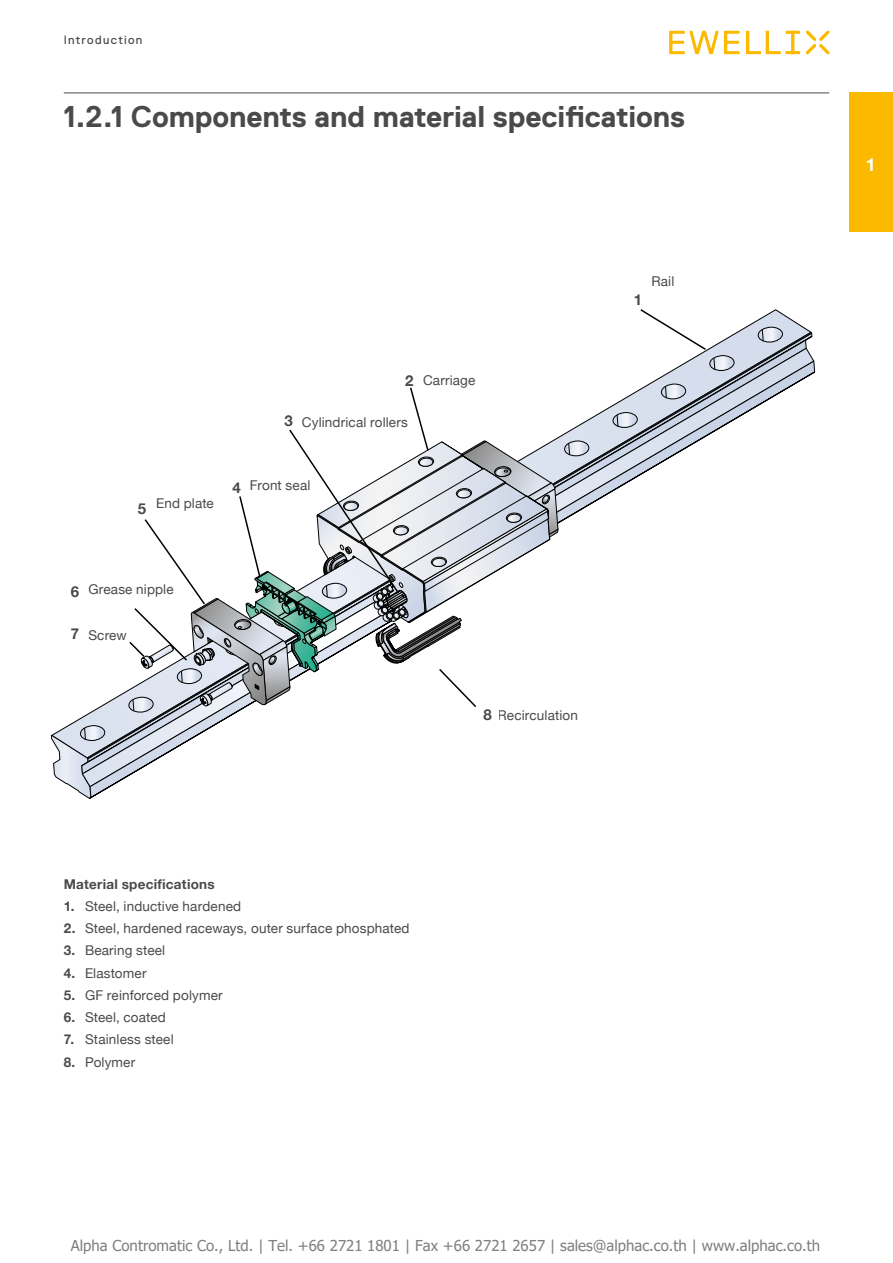
<style>
.page{position:relative;width:893px;height:1263px;background:#fff}
.page>*{position:absolute;margin:0;border:0;box-sizing:border-box;transform-origin:0 0}
.t1{font:700 30px "Replica Std";letter-spacing:-.005em;color:#4a4a49}
.t2{font:700 18px "Helvetica Neue";color:#fff}
.t3{font:15px "Tahoma";color:#808080}
.t4{font:700 15px "Helvetica Neue";color:#4a4a49}
.t5{font:13.5px "Helvetica Neue";letter-spacing:.01em;color:#4a4a49}
.t6{font:700 13.5px "Helvetica Neue";letter-spacing:.02em;color:#4a4a49}
.t7{font:12px "Replica Std";letter-spacing:.11em;color:#4a4a49}
.s1{font-weight:700}
</style>
<div class="page">
<div style="left:849px;top:93px;width:44px;height:139px;background:#fbba00"></div>
<hr style="left:64px;top:93px;width:765px;height:1px;background:#4a4a49">
<svg style="left:669px;top:31px;width:131px;height:23px"></svg>
<svg style="left:806px;top:31px;width:23px;height:23px"></svg>
<svg style="left:89px;top:371px;width:726px;height:419px"></svg>
<svg style="left:51px;top:725px;width:54px;height:74px"></svg>
<svg style="left:613px;top:412px;width:25px;height:16px"></svg>
<svg style="left:661px;top:384px;width:25px;height:15px"></svg>
<svg style="left:758px;top:327px;width:25px;height:15px"></svg>
<div style="left:398px;top:368px;width:22px;height:23px;background:#fff"></div>
<div style="left:476px;top:703px;width:23px;height:22px;background:#fff"></div>
<svg style="left:640px;top:309px;width:94px;height:62px"></svg>
<svg style="left:128px;top:386px;width:461px;height:326px"></svg>
<p class="t7" style="left:64px;top:34px;width:80px">Introduction</p>
<h1 class="t1" style="left:64px;top:100px;width:623px">1.2.1 Components and material specifications</h1>
<p class="t4" style="left:405px;top:369px;width:10px">2</p>
<p class="t5" style="left:423px;top:371px;width:54px">Carriage</p>
<p class="t4" style="left:284px;top:409px;width:10px">3</p>
<p class="t5" style="left:302px;top:412px;width:108px">Cylindrical rollers</p>
<p class="t4" style="left:138px;top:497px;width:10px">5</p>
<p class="t5" style="left:156px;top:493px;width:59px">End plate</p>
<p class="t4" style="left:232px;top:476px;width:10px">4</p>
<p class="t5" style="left:250px;top:476px;width:62px">Front seal</p>
<p class="t4" style="left:71px;top:580px;width:10px">6</p>
<p class="t4" style="left:71px;top:622px;width:10px">7</p>
<p class="t5" style="left:88px;top:579px;width:87px">Grease nipple</p>
<p class="t5" style="left:88px;top:625px;width:40px">Screw</p>
<p class="t4" style="left:483px;top:703px;width:10px">8</p>
<p class="t5" style="left:497px;top:705px;width:82px">Recirculation</p>
<p class="t4" style="left:634px;top:288px;width:10px">1</p>
<p class="t5" style="left:651px;top:272px;width:24px">Rail</p>
<p class="t6" style="left:64px;top:873px;width:152px">Material specifications</p>
<p class="t5" style="left:64px;top:896px;width:179px"><span class="s1">1.</span> Steel, inductive hardened</p>
<p class="t5" style="left:64px;top:918px;width:347px"><span class="s1">2.</span> Steel, hardened raceways, outer surface phosphated</p>
<p class="t5" style="left:64px;top:941px;width:103px"><span class="s1">3.</span> Bearing steel</p>
<p class="t5" style="left:64px;top:963px;width:84px"><span class="s1">4.</span> Elastomer</p>
<p class="t5" style="left:64px;top:985px;width:160px"><span class="s1">5.</span> GF reinforced polymer</p>
<p class="t5" style="left:64px;top:1007px;width:104px"><span class="s1">6.</span> Steel, coated</p>
<p class="t5" style="left:64px;top:1030px;width:111px"><span class="s1">7.</span> Stainless steel</p>
<p class="t5" style="left:64px;top:1052px;width:73px"><span class="s1">8.</span> Polymer</p>
<h2 class="t2" style="left:866px;top:151px;width:12px">1</h2>
<p class="t3" style="left:71px;top:1235px;width:751px">Alpha Contromatic Co., Ltd. | Tel. +66 2721 1801 | Fax +66 2721 2657 | sales@alphac.co.th | www.alphac.co.th</p>
</div>
